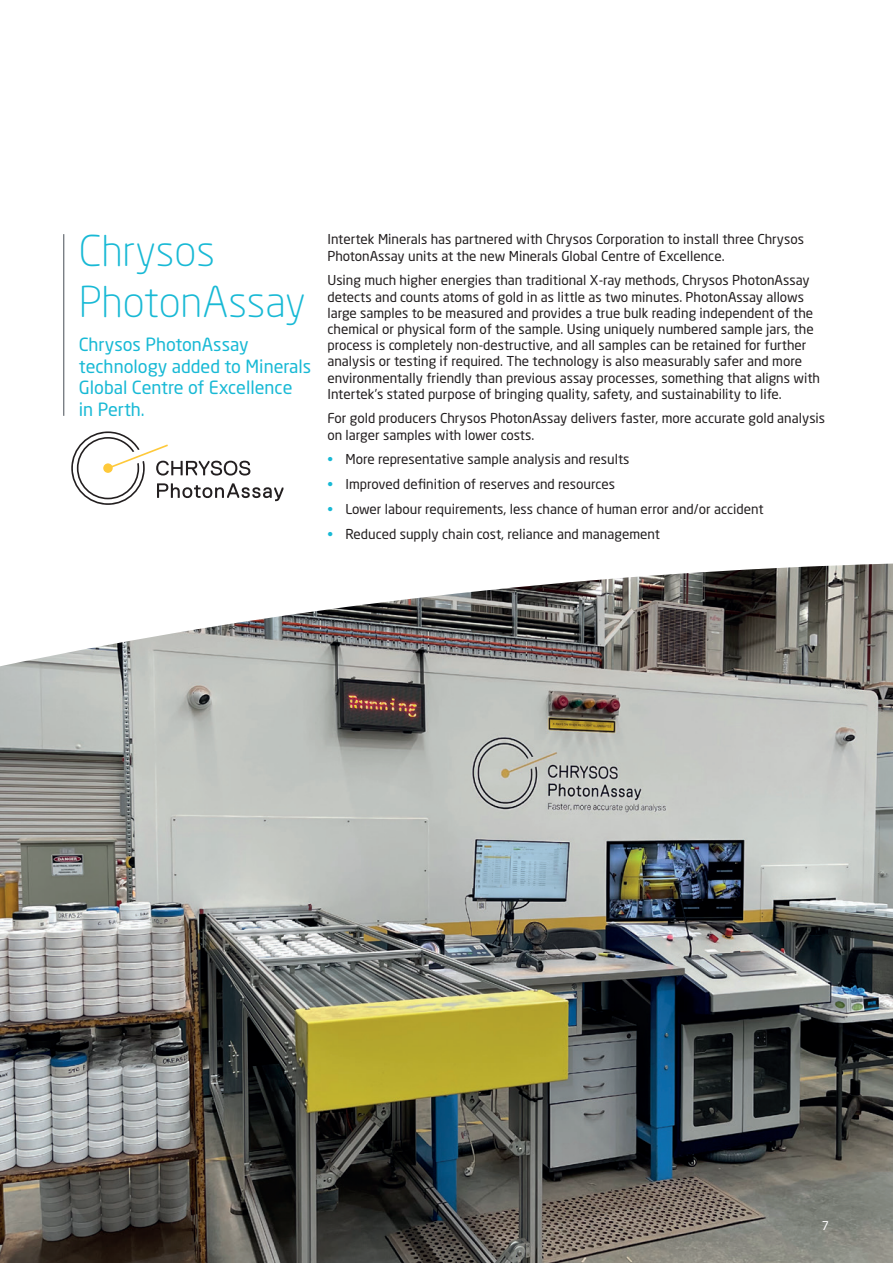
<style>
.page{position:relative;width:893px;height:1263px;background:#fff}
.page>*{position:absolute;margin:0;border:0;box-sizing:border-box;transform-origin:0 0}
.Section_heading{font:300 42px/50.4px "Neo Sans Std";color:#18b9d5}
.Standfirst{font:18px/21.6px "Neo Sans Std";color:#18b9d5}
.Body{font:13.5px/16.2px "Neo Sans Std";color:#231f20}
.Folio{font:12px "Neo Sans Std";color:#fff}
.s1{color:#18b9d5}
</style>
<div class="page">
<img style="left:0;top:563px;width:893px;height:700px">
<hr style="left:63px;top:234px;width:1px;height:182px;background:#464e55">
<svg style="left:71px;top:431px;width:212px;height:74px"></svg>
<p class="Section_heading" style="left:79px;top:225px;width:228px">Chrysos<br>PhotonAssay</p>
<p class="Standfirst" style="left:79px;top:333px;width:234px">Chrysos PhotonAssay technology added to Minerals<br>Global Centre of Excellence in Perth.</p>
<p class="Body" style="left:327px;top:231px;width:478px">Intertek Minerals has partnered with Chrysos Corporation to install three Chrysos<br>PhotonAssay units at the new Minerals Global Centre of Excellence.</p>
<p class="Body" style="left:327px;top:272px;width:494px">Using much higher energies than traditional X-ray methods, Chrysos PhotonAssay detects and counts atoms of gold in as little as two minutes. PhotonAssay allows large samples to be measured and provides a true bulk reading independent of the chemical or physical form of the sample. Using uniquely numbered sample jars, the process is completely non-destructive, and all samples can be retained for further analysis or testing if required. The technology is also measurably safer and more environmentally friendly than previous assay processes, something that aligns with Intertek’s stated purpose of bringing quality, safety, and sustainability to life.</p>
<p class="Body" style="left:327px;top:410px;width:499px">For gold producers Chrysos PhotonAssay delivers faster, more accurate gold analysis on larger samples with lower costs.</p>
<p class="Body" style="left:327px;top:451px;width:304px"><span class="s1">•</span> More representative sample analysis and results</p>
<p class="Body" style="left:327px;top:476px;width:289px"><span class="s1">•</span> Improved definition of reserves and resources</p>
<p class="Body" style="left:327px;top:500px;width:438px"><span class="s1">•</span> Lower labour requirements, less chance of human error and/or accident</p>
<p class="Body" style="left:327px;top:525px;width:334px"><span class="s1">•</span> Reduced supply chain cost, reliance and management</p>
<p class="Folio" style="left:822px;top:1218px;width:9px">7</p>
</div>
